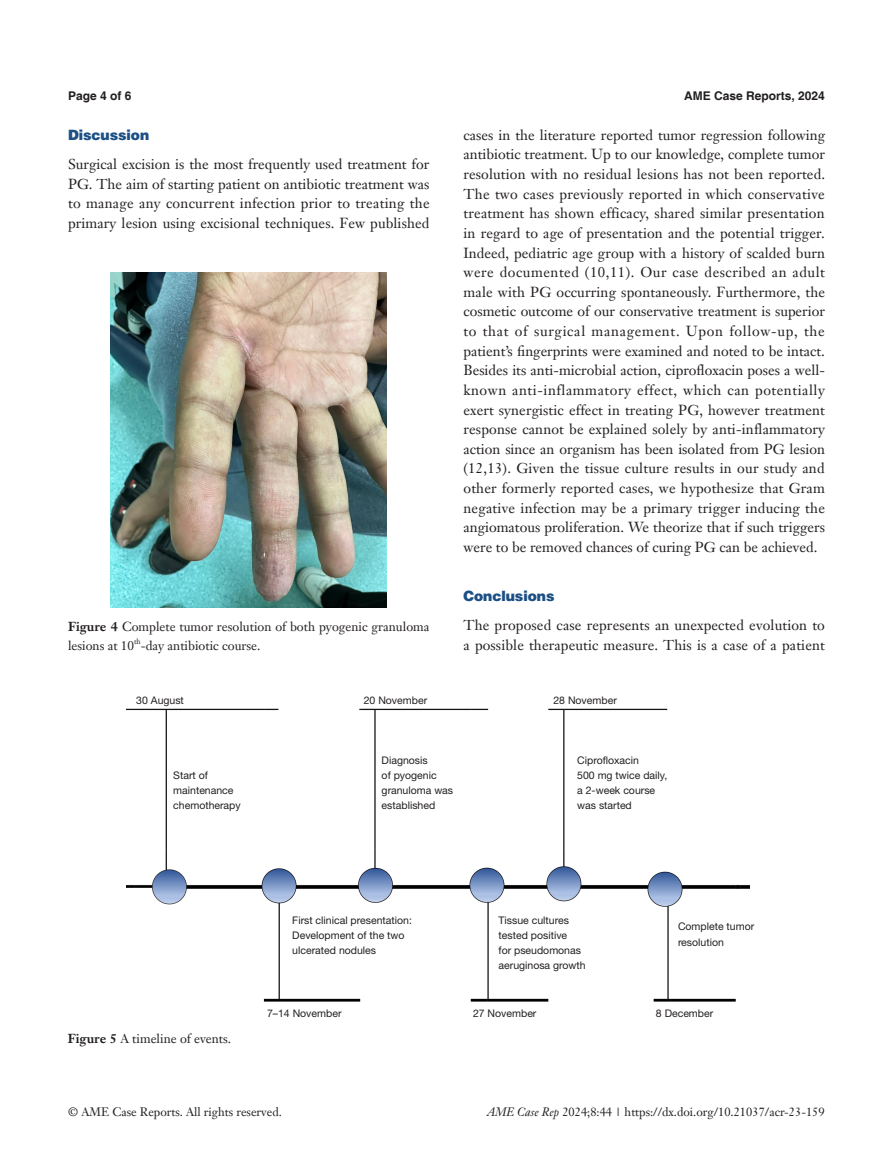
<style>
.page{position:relative;width:893px;height:1170px;background:#fff}
.page>*{position:absolute;margin:0;border:0;box-sizing:border-box;transform-origin:0 0}
.t1{font:14.25px/19.6px "Janson Text LT";letter-spacing:.01em;color:#231f20;text-align:justify}
.t2{font:900 14.25px "Helvetica";color:#1c5085}
.t3{font:12.75px/19.5px "Janson Text LT";color:#231f20}
.t4{font:12px "Janson Text LT";color:#231f20}
.t5{font:700 12px "Helvetica";color:#231f20}
.t6{font:10.5px/15px "Helvetica Neue LT Pro";color:#231f20}
.t7{font:7.5px "Janson Text LT";color:#231f20}
.s1{font-weight:700}
.s2{font-style:italic}
</style>
<div class="page">
<img style="left:111px;top:272px;width:276px;height:335px">
<img style="left:126px;top:708px;width:624px;height:294px">
<p class="t5" style="left:68px;top:88px;width:65px">Page 4 of 6</p>
<p class="t5" style="left:684px;top:88px;width:142px">AME Case Reports, 2024</p>
<p class="t2" style="left:68px;top:126px;width:83px">Discussion</p>
<p class="t1" style="left:68px;top:154px;width:363px">Surgical excision is the most frequently used treatment for PG. The aim of starting patient on antibiotic treatment was to manage any concurrent infection prior to treating the primary lesion using excisional techniques. Few published</p>
<p class="t3" style="left:68px;top:616px;width:363px"><span class="s1">Figure 4</span> Complete tumor resolution of both pyogenic granuloma lesions at 10</p>
<p class="t7" style="left:134px;top:636px;width:8px">th</p>
<p class="t3" style="left:141px;top:636px;width:121px">-day antibiotic course.</p>
<p class="t6" style="left:136px;top:692px;width:49px">30 August</p>
<p class="t6" style="left:364px;top:692px;width:65px">20 November</p>
<p class="t1" style="left:463px;top:125px;width:363px">cases in the literature reported tumor regression following antibiotic treatment. Up to our knowledge, complete tumor resolution with no residual lesions has not been reported.<br>The two cases previously reported in which conservative treatment has shown efficacy, shared similar presentation in regard to age of presentation and the potential trigger.<br>Indeed, pediatric age group with a history of scalded burn were documented (10,11). Our case described an adult male with PG occurring spontaneously. Furthermore, the cosmetic outcome of our conservative treatment is superior to that of surgical management. Upon follow-up, the patient’s fingerprints were examined and noted to be intact.<br>Besides its anti-microbial action, ciprofloxacin poses a well&shy;known anti-inflammatory effect, which can potentially exert synergistic effect in treating PG, however treatment response cannot be explained solely by anti-inflammatory action since an organism has been isolated from PG lesion (12,13). Given the tissue culture results in our study and other formerly reported cases, we hypothesize that Gram negative infection may be a primary trigger inducing the angiomatous proliferation. We theorize that if such triggers were to be removed chances of curing PG can be achieved.</p>
<p class="t2" style="left:463px;top:586px;width:92px">Conclusions</p>
<p class="t1" style="left:463px;top:615px;width:363px">The proposed case represents an unexpected evolution to a possible therapeutic measure. This is a case of a patient</p>
<p class="t6" style="left:553px;top:692px;width:65px">28 November</p>
<p class="t6" style="left:173px;top:767px;width:69px">Start of maintenance chemotherapy</p>
<p class="t6" style="left:382px;top:752px;width:73px">Diagnosis<br>of pyogenic granuloma was established</p>
<p class="t6" style="left:577px;top:752px;width:92px">Ciprofloxacin<br>500 mg twice daily, a 2-week course was started</p>
<p class="t3" style="left:68px;top:1028px;width:165px"><span class="s1">Figure 5</span> A timeline of events.</p>
<p class="t6" style="left:292px;top:912px;width:121px">First clinical presentation:<br>Development of the two ulcerated nodules</p>
<p class="t6" style="left:499px;top:912px;width:89px">Tissue cultures tested positive<br>for pseudomonas aeruginosa growth</p>
<p class="t6" style="left:678px;top:918px;width:78px;line-height:15.5px">Complete tumor resolution</p>
<p class="t6" style="left:267px;top:1005px;width:76px">7–14 November</p>
<p class="t6" style="left:473px;top:1005px;width:65px">27 November</p>
<p class="t6" style="left:656px;top:1005px;width:59px">8 December</p>
<p class="t4" style="left:68px;top:1104px;width:215px">© AME Case Reports. All rights reserved.</p>
<p class="t4" style="left:487px;top:1104px;width:339px"><span class="s2">AME Case Rep</span> 2024;8:44 | https://dx.doi.org/10.21037/acr-23-159</p>
</div>
